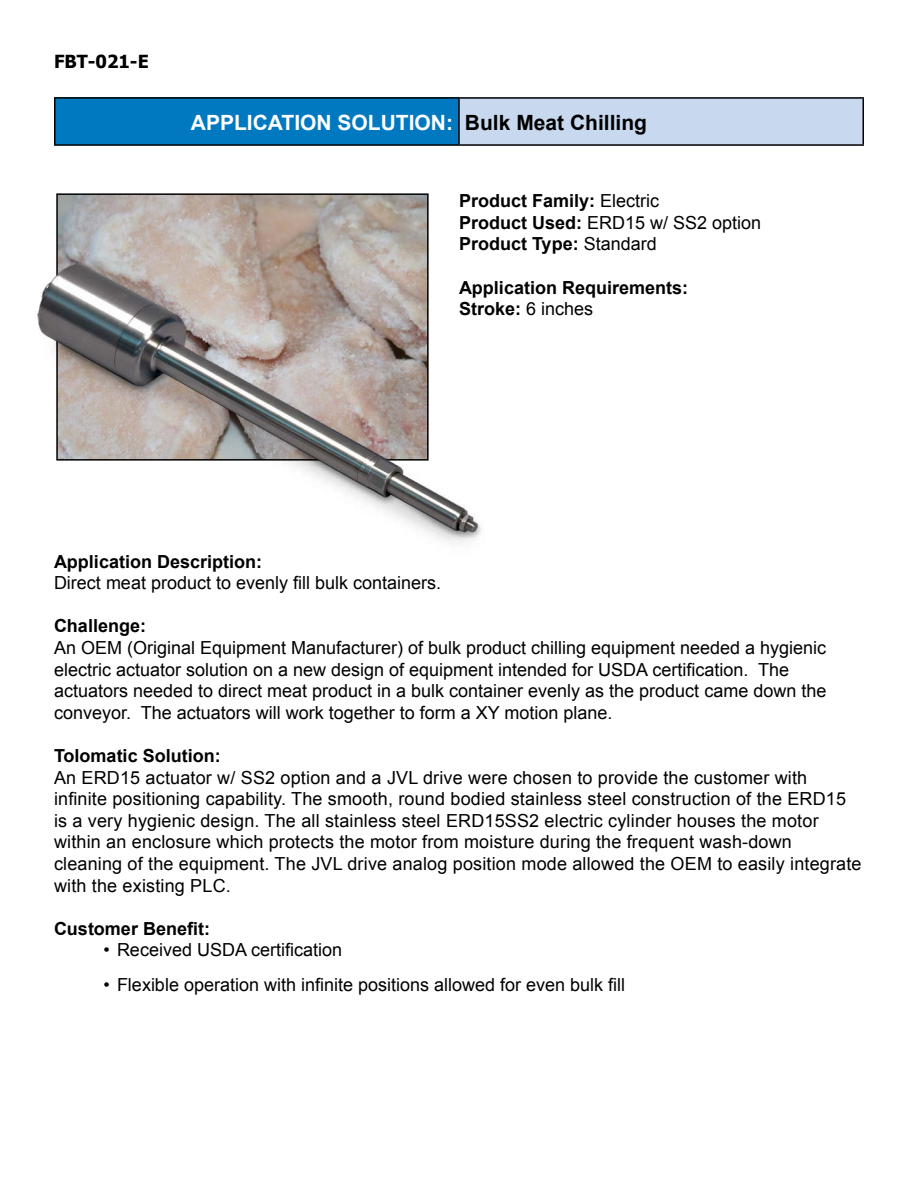
<style>
.page{position:relative;width:918px;height:1188px;background:#fff}
.page>*{position:absolute;margin:0;border:0;box-sizing:border-box;transform-origin:0 0}
.t1{font:700 21px "Arial";color:#fff}
.t2{font:18px/21.6px "Arial";color:#000}
.t3{font:700 18px/21.6px "Arial";color:#000}
.t4{font:700 18px "Tahoma";color:#000}
.s1{color:#000}
.s2{font-weight:400}
</style>
<div class="page">
<div style="left:55px;top:98px;width:404px;height:47px;background:#0079c1"></div>
<div style="left:459px;top:98px;width:404px;height:47px;background:#c7d8ef"></div>
<hr style="left:54px;top:97px;width:405px;height:2px;background:#000">
<hr style="left:54px;top:99px;width:2px;height:45px;background:#000">
<hr style="left:459px;top:97px;width:405px;height:2px;background:#000">
<hr style="left:458px;top:99px;width:2px;height:45px;background:#000">
<hr style="left:862px;top:99px;width:2px;height:45px;background:#000">
<hr style="left:54px;top:144px;width:405px;height:2px;background:#000">
<hr style="left:459px;top:144px;width:405px;height:2px;background:#000">
<img style="left:59px;top:196px;width:367px;height:60px">
<img style="left:37px;top:256px;width:444px;height:287px">
<p class="t4" style="left:54px;top:49px;width:96px">FBT-021-E</p>
<p class="t1" style="left:191px;top:109px;width:458px">APPLICATION SOLUTION: <span class="s1">Bulk Meat Chilling</span></p>
<p class="t3" style="left:459px;top:191px;width:304px">Product Family: <span class="s2">Electric<br></span>Product Used: <span class="s2">ERD15 w/ SS2 option<br></span>Product Type: <span class="s2">Standard</span></p>
<p class="t3" style="left:459px;top:277px;width:231px">Application Requirements:<br>Stroke: <span class="s2">6 inches</span></p>
<p class="t3" style="left:54px;top:551px;width:210px">Application Description:</p>
<p class="t2" style="left:54px;top:572px;width:389px">Direct meat product to evenly fill bulk containers.</p>
<p class="t3" style="left:54px;top:616px;width:94px">Challenge:</p>
<p class="t2" style="left:54px;top:637px;width:774px">An OEM (Original Equipment Manufacturer) of bulk product chilling equipment needed a hygienic electric actuator solution on a new design of equipment intended for USDA certification. The actuators needed to direct meat product in a bulk container evenly as the product came down the conveyor. The actuators will work together to form a XY motion plane.</p>
<p class="t3" style="left:54px;top:745px;width:168px">Tolomatic Solution:</p>
<p class="t2" style="left:54px;top:767px;width:809px">An ERD15 actuator w/ SS2 option and a JVL drive were chosen to provide the customer with infinite positioning capability. The smooth, round bodied stainless steel construction of the ERD15 is a very hygienic design. The all stainless steel ERD15SS2 electric cylinder houses the motor within an enclosure which protects the motor from moisture during the frequent wash-down cleaning of the equipment. The JVL drive analog position mode allowed the OEM to easily integrate with the existing PLC.</p>
<p class="t3" style="left:54px;top:918px;width:158px">Customer Benefit:</p>
<p class="t2" style="left:104px;top:939px;width:240px">• Received USDA certification</p>
<p class="t2" style="left:104px;top:974px;width:523px">• Flexible operation with infinite positions allowed for even bulk fill</p>
</div>
